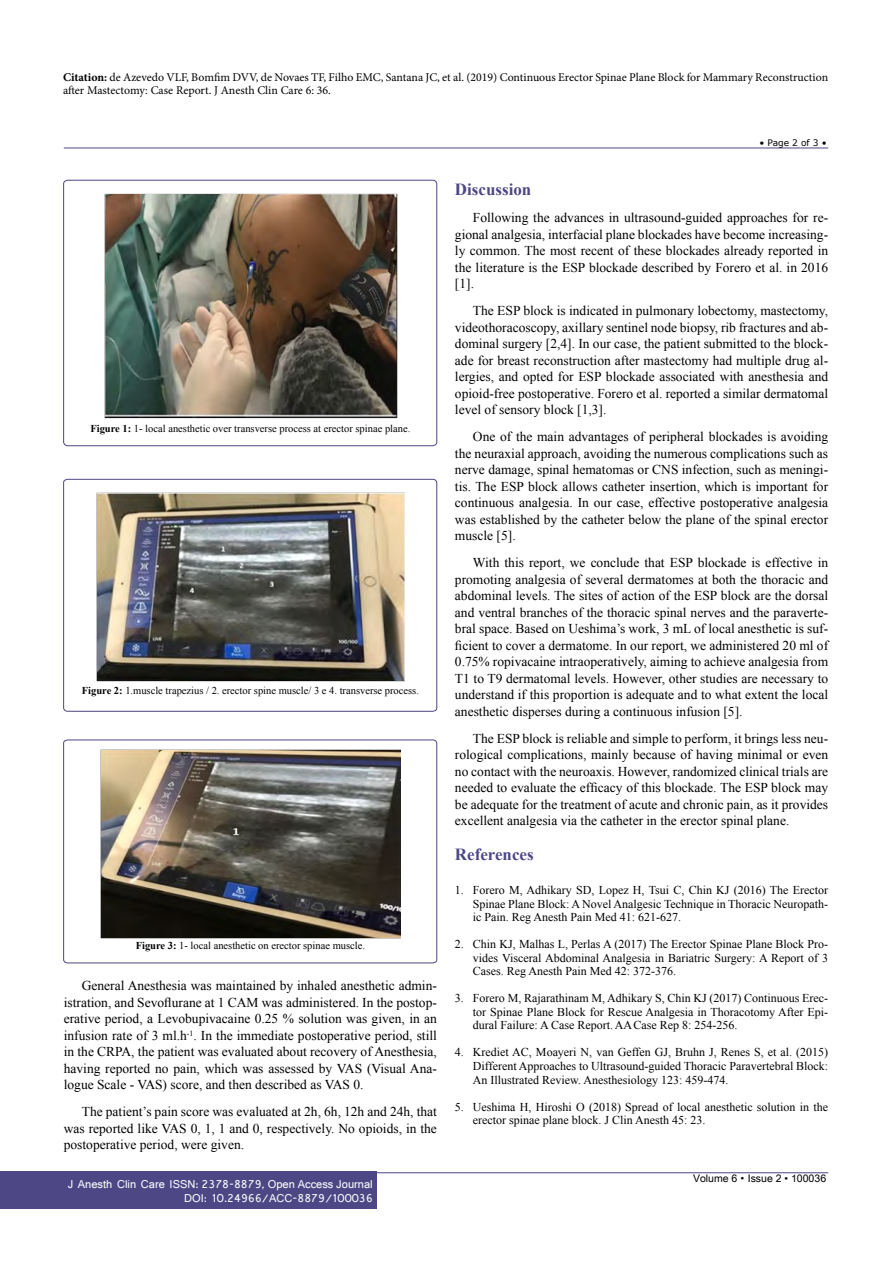
<style>
.page{position:relative;width:893px;height:1263px;background:#fff}
.page>*{position:absolute;margin:0;border:0;box-sizing:border-box;transform-origin:0 0}
.t1{font:700 16.95px "Times New Roman";color:#4d4785}
.t2{font:13.5px/16.5px "Times New Roman";color:#000;text-align:justify}
.t3{font:12px/13.5px "Times New Roman";color:#000;text-align:justify}
.t4{font:12px/14.2px "Shruti";color:#fff;text-align:right}
.t5{font:11.85px/13.5px "Minion Pro";color:#000}
.t6{font:10.5px "Times New Roman";color:#000}
.t7{font:10.5px "Arial Unicode MS";color:#000}
.t8{font:9px "MS Reference Sans Serif";color:#000}
.s1{font-weight:700}
.s2{font-family:"Batang"}
</style>
<div class="page">
<hr style="left:64px;top:148px;width:764px;height:1px;background:#4d4785">
<hr style="left:64px;top:1172px;width:764px;height:1px;background:#4d4785">
<div style="left:0;top:1171px;width:376px;height:38px;background:#4d4785"></div>
<div style="left:63px;top:180px;width:374px;height:266px;border:1px solid #4d4785;border-radius:4px"></div>
<svg style="left:63px;top:479px;width:374px;height:233px"></svg>
<svg style="left:63px;top:739px;width:374px;height:224px"></svg>
<img style="left:104px;top:194px;width:293px;height:224px">
<img style="left:97px;top:492px;width:308px;height:189px">
<img style="left:100px;top:749px;width:301px;height:189px">
<p class="t5" style="left:63px;top:70px;width:767px"><span class="s1">Citation:</span> de Azevedo VLF, Bomfim DVV, de Novaes TF, Filho EMC, Santana JC, et al. (2019) Continuous Erector Spinae Plane Block for Mammary Reconstruction after Mastectomy: Case Report. J Anesth Clin Care 6: 36.</p>
<p class="t6" style="left:90px;top:421px;width:321px"><span class="s1">Figure 1:</span> 1- local anesthetic over transverse process at erector spinae plane.</p>
<p class="t6" style="left:82px;top:684px;width:339px"><span class="s1">Figure 2:</span> 1.muscle trapezius / 2. erector spine muscle/ 3 e 4. transverse process.</p>
<p class="t6" style="left:136px;top:938px;width:231px"><span class="s1">Figure 3:</span> 1- local anesthetic on erector spinae muscle.</p>
<p class="t2" style="left:64px;top:977px;width:375px;text-indent:18px">General Anesthesia was maintained by inhaled anesthetic admin&shy;istration, and Sevoflurane at 1 CAM was administered. In the postop&shy;erative period, a Levobupivacaine 0.25 % solution was given, in an infusion rate of 3 ml.h<sup>-1</sup>. In the immediate postoperative period, still in the CRPA, the patient was evaluated about recovery of Anesthesia, having reported no pain, which was assessed by VAS (Visual Ana&shy;logue Scale - VAS) score, and then described as VAS 0.</p>
<p class="t2" style="left:64px;top:1103px;width:375px;text-indent:18px">The patient’s pain score was evaluated at 2h, 6h, 12h and 24h, that was reported like VAS 0, 1, 1 and 0, respectively. No opioids, in the postoperative period, were given.</p>
<p class="t4" style="left:68px;top:1176px;width:307px">J Anesth Clin Care ISSN: 2378-8879, Open Access Journal<br>DOI: 10.24966/ACC-8879/100036</p>
<p class="t8" style="left:759px;top:137px;width:69px">• Page 2 of 3 •</p>
<p class="t1" style="left:455px;top:178px;width:78px">Discussion</p>
<p class="t2" style="left:455px;top:209px;width:375px;text-indent:18px">Following the advances in ultrasound-guided approaches for re&shy;gional analgesia, interfacial plane blockades have become increasing&shy;ly common. The most recent of these blockades already reported in the literature is the ESP blockade described by Forero et al. in 2016 [1].</p>
<p class="t2" style="left:455px;top:302px;width:375px;text-indent:18px">The ESP block is indicated in pulmonary lobectomy, mastectomy, videothoracoscopy, axillary sentinel node biopsy, rib fractures and ab&shy;dominal surgery [2,4]. In our case, the patient submitted to the block&shy;ade for breast reconstruction after mastectomy had multiple drug al&shy;lergies, and opted for ESP blockade associated with anesthesia and opioid-free postoperative. Forero et al. reported a similar dermatomal level of sensory block [1,3].</p>
<p class="t2" style="left:455px;top:428px;width:375px;text-indent:18px">One of the main advantages of peripheral blockades is avoiding the neuraxial approach, avoiding the numerous complications such as nerve damage, spinal hematomas or CNS infection, such as meningi&shy;tis. The ESP block allows catheter insertion, which is important for continuous analgesia. In our case, effective postoperative analgesia was established by the catheter below the plane of the spinal erector muscle [5].</p>
<p class="t2" style="left:455px;top:554px;width:375px;text-indent:18px">With this report, we conclude that ESP blockade is effective in promoting analgesia of several dermatomes at both the thoracic and abdominal levels. The sites of action of the ESP block are the dorsal and ventral branches of the thoracic spinal nerves and the paraverte&shy;bral space. Based on Ueshima’s work, 3 mL of local anesthetic is suf&shy;ficient to cover a dermatome. In our report, we administered 20 ml of 0.75% ropivacaine intraoperatively, aiming to achieve analgesia from T1 to T9 dermatomal levels. However, other studies are necessary to understand if this proportion is adequate and to what extent the local anesthetic disperses during a continuous infusion [5].</p>
<p class="t2" style="left:455px;top:730px;width:375px;text-indent:18px">The ESP block is reliable and simple to perform, it brings less neu&shy;rological complications, mainly because of having minimal or even no contact with the neuroaxis. However, randomized clinical trials are needed to evaluate the efficacy of this blockade. The ESP block may be adequate for the treatment of acute and chronic pain, as it provides excellent analgesia via the catheter in the erector spinal plane.</p>
<p class="t1" style="left:455px;top:842px;width:80px">References</p>
<p class="t3" style="left:473px;top:883px;width:357px;text-indent:-18px">1. Forero M, Adhikary SD, Lopez H, Tsui C, Chin KJ (2016) The Erector Spinae Plane Block: A Novel Analgesic Technique in Thoracic Neuropath&shy;ic Pain. Reg Anesth Pain Med 41: 621-627.</p>
<p class="t3" style="left:473px;top:937px;width:357px;text-indent:-18px">2. Chin KJ, Malhas L, Perlas A (2017) The Erector Spinae Plane Block Pro&shy;vides Visceral Abdominal Analgesia in Bariatric Surgery: A Report of 3<br>Cases. Reg Anesth Pain Med 42: 372-376.</p>
<p class="t3" style="left:473px;top:991px;width:357px;text-indent:-18px">3. Forero M, Rajarathinam M, Adhikary S, Chin KJ (2017) Continuous Erec&shy;tor Spinae Plane Block for Rescue Analgesia in Thoracotomy After Epi&shy;dural Failure: A Case Report.AACase Rep 8: 254-256.</p>
<p class="t3" style="left:473px;top:1045px;width:357px;text-indent:-18px">4. Krediet AC, Moayeri N, van Geffen GJ, Bruhn J, Renes S, et al. (2015)<br>Different Approaches to Ultrasound-guided Thoracic Paravertebral Block:<br>An Illustrated Review. Anesthesiology 123: 459-474.</p>
<p class="t3" style="left:473px;top:1099px;width:357px;text-indent:-18px">5. Ueshima H, Hiroshi O (2018) Spread of local anesthetic solution in the erector spinae plane block. J Clin Anesth 45: 23.</p>
<p class="t7" style="left:693px;top:1170px;width:135px">Volume 6 <span class="s2">•</span> Issue 2 • 100036</p>
</div>
